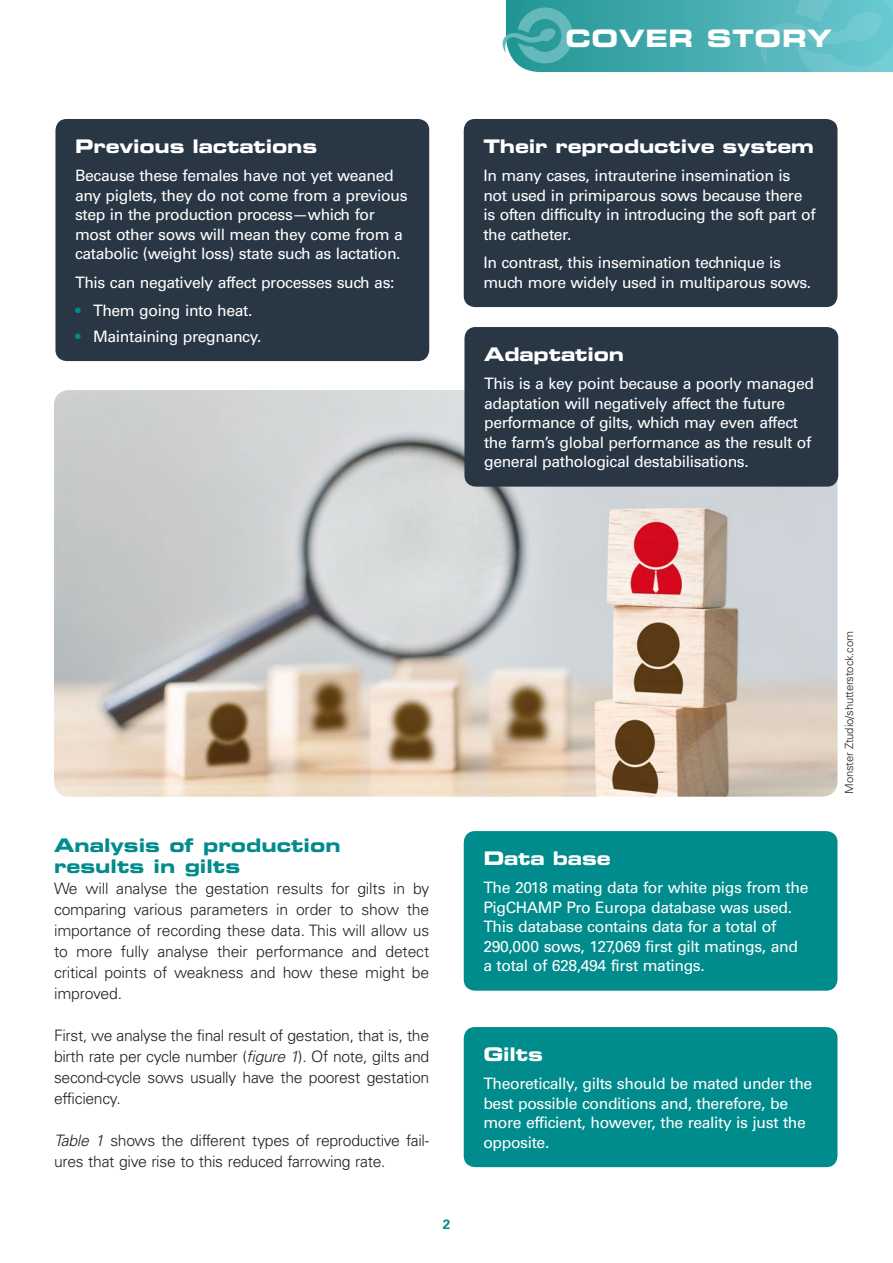
<style>
.page{position:relative;width:893px;height:1263px;background:#fff}
.page>*{position:absolute;margin:0;border:0;box-sizing:border-box;transform-origin:0 0}
.t1{font:24px "Eurostile LT Std Bold Ex 2";letter-spacing:.03em;color:#fff}
.MSD_Despiece_titular{font:18.75px "Eurostile LT Std Bold Ex 2";letter-spacing:-.01em;color:#fff}
.MSD_Apartado_1{font:18.75px/21px "Eurostile LT Std Bold Ex 2";color:#008b8c}
.MSD_Despiece_texto{font:15.75px/19.5px "Univers LT Std";letter-spacing:-.025em;color:#fff}
.MSD_Texto_normal{font:300 15.75px/21px "Univers LT Std";letter-spacing:-.02em;color:#231f20;text-align:justify}
.MSD_Despiee_texto_li{font:15.75px "Univers LT Std";letter-spacing:-.025em;color:#fff}
.t2{font:700 13.5px "Univers LT Std";color:#008b8c}
.MSD_Fuente_foto{font:300 11.25px "Univers LT Std";letter-spacing:-.01em;color:#231f20}
.s1{color:#008b8c}
.s2{font-style:italic}
</style>
<div class="page">
<img style="left:54px;top:390px;width:783px;height:407px">
<svg style="left:503px;top:0;width:390px;height:72px;background:#4fb1b5"></svg>
<div style="left:464px;top:119px;width:373px;height:188px;background:#293745;border-radius:11px"></div>
<div style="left:464px;top:831px;width:373px;height:160px;background:#008b8c;border-radius:11px"></div>
<div style="left:464px;top:1027px;width:373px;height:140px;background:#008b8c;border-radius:11px"></div>
<div style="left:464px;top:327px;width:374px;height:160px;background:#293745;border-radius:11px"></div>
<div style="left:55px;top:119px;width:374px;height:242px;background:#293745;border-radius:11px"></div>
<p class="MSD_Despiece_titular" style="left:75px;top:133px;width:244px">Previous lactations</p>
<p class="MSD_Despiece_texto" style="left:75px;top:166px;width:334px">Because these females have not yet weaned any piglets, they do not come from a previous step in the production process—which for most other sows will mean they come from a catabolic (weight loss) state such as lactation.</p>
<p class="MSD_Despiee_texto_li" style="left:75px;top:273px;width:321px">This can negatively affect processes such as:</p>
<p class="MSD_Despiece_texto" style="left:75px;top:301px;width:179px"><span class="s1">•</span> Them going into heat.</p>
<p class="MSD_Despiece_texto" style="left:75px;top:326px;width:188px"><span class="s1">•</span> Maintaining pregnancy.</p>
<h1 class="t1" style="left:565px;top:22px;width:268px">COVER STORY</h1>
<p class="MSD_Despiece_titular" style="left:483px;top:133px;width:332px">Their reproductive system</p>
<p class="MSD_Despiece_texto" style="left:483px;top:166px;width:334px">In many cases, intrauterine insemination is not used in primiparous sows because there is often difficulty in introducing the soft part of the catheter.</p>
<p class="MSD_Despiece_texto" style="left:483px;top:253px;width:329px">In contrast, this insemination technique is much more widely used in multiparous sows.</p>
<p class="MSD_Despiece_titular" style="left:484px;top:341px;width:142px">Adaptation</p>
<p class="MSD_Despiece_texto" style="left:484px;top:374px;width:332px">This is a key point because a poorly managed adaptation will negatively affect the future performance of gilts, which may even affect the farm’s global performance as the result of general pathological destabilisations.</p>
<p class="MSD_Apartado_1" style="left:54px;top:834px;width:288px">Analysis of production results in gilts</p>
<p class="MSD_Texto_normal" style="left:54px;top:878px;width:377px">We will analyse the gestation results for gilts in by comparing various parameters in order to show the importance of recording these data. This will allow us to more fully analyse their performance and detect critical points of weakness and how these might be improved.</p>
<p class="MSD_Texto_normal" style="left:54px;top:1025px;width:377px">First, we analyse the final result of gestation, that is, the birth rate per cycle number (<span class="s2">figure 1</span>). Of note, gilts and second-cycle sows usually have the poorest gestation efficiency.</p>
<p class="MSD_Texto_normal" style="left:54px;top:1130px;width:377px"><span class="s2">Table 1</span> shows the different types of reproductive fail&shy;ures that give rise to this reduced farrowing rate.</p>
<p class="t2" style="left:443px;top:1217px;width:9px">2</p>
<p class="MSD_Despiece_titular" style="left:483px;top:845px;width:129px">Data base</p>
<p class="MSD_Despiece_texto" style="left:483px;top:878px;width:327px">The 2018 mating data for white pigs from the PigCHAMP Pro Europa database was used.<br>This database contains data for a total of 290,000 sows, 127,069 first gilt matings, and a total of 628,494 first matings.</p>
<p class="MSD_Despiece_titular" style="left:483px;top:1041px;width:61px">Gilts</p>
<p class="MSD_Despiece_texto" style="left:483px;top:1074px;width:330px">Theoretically, gilts should be mated under the best possible conditions and, therefore, be more efficient, however, the reality is just the opposite.</p>
<p class="MSD_Fuente_foto" style="left:842px;top:794px;width:164px;rotate:-90deg">Monster Ztudio/shutterstock.com</p>
</div>
